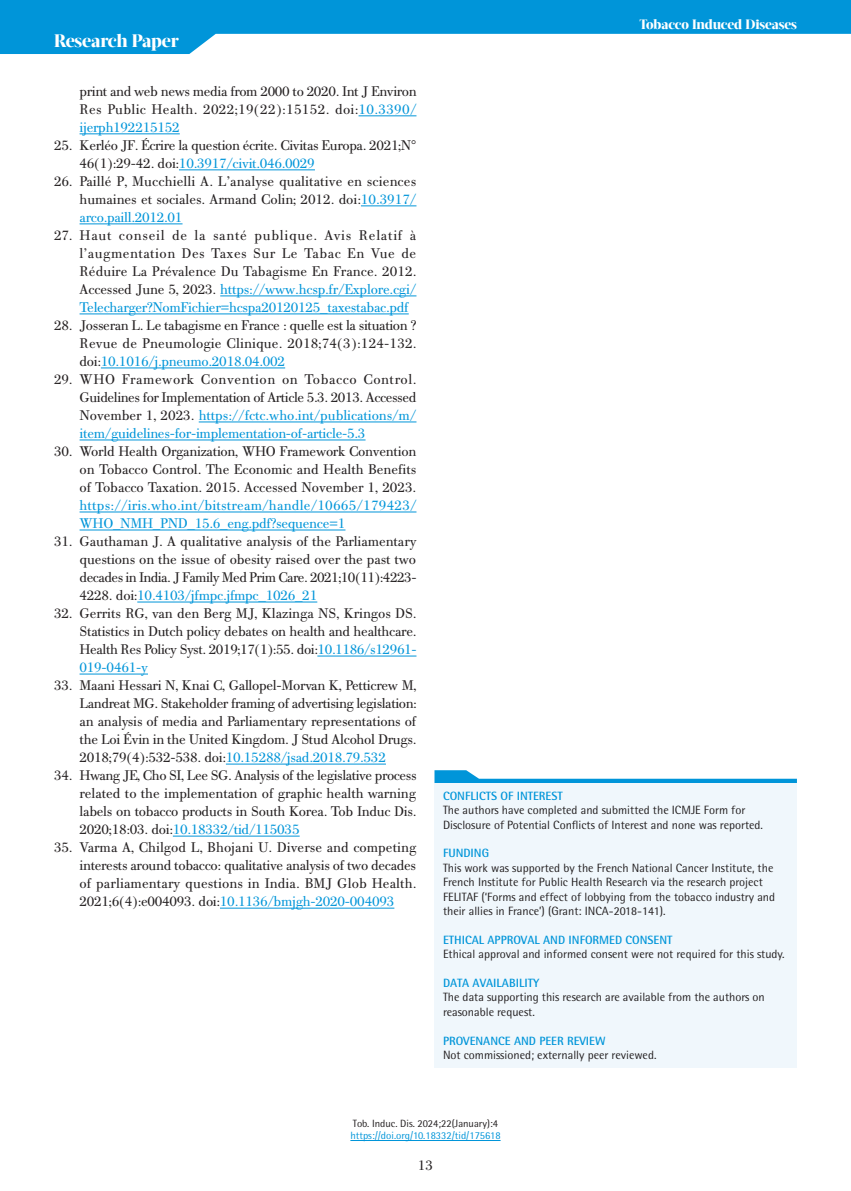
<style>
.page{position:relative;width:851px;height:1191px;background:#fff}
.page>*{position:absolute;margin:0;border:0;box-sizing:border-box;transform-origin:0 0}
.t1{font:800 18px "Acta Display W04";letter-spacing:-.01em;color:#fff}
.t2{font:15px/18px "PF Bodoni Text";letter-spacing:-.02em;color:#231f20;text-align:justify}
.t3{font:15px/18px "PF Bodoni Text";letter-spacing:.01em;color:#0095d9}
.t4{font:800 13.5px "Acta Display W04";letter-spacing:-.01em;color:#fff}
.t5{font:12px/14.4px "Rotis Semi Sans Hel";color:#231f20}
.t6{font:700 12px "Rotis Semi Sans Hel";color:#0095d9}
.t7{font:10.5px "Rotis Semi Sans Hel";color:#0095d9}
.t8{font:10.5px "Rotis Semi Sans Hel";color:#231f20}
.s1{color:#0095d9}
</style>
<div class="page">
<svg style="left:0;top:0;width:850px;height:54px;fill:#0095d9"></svg>
<hr style="left:350px;top:1140px;width:150px;height:1px;background:#0095d9">
<hr style="left:358px;top:116px;width:58px;height:1px;background:#0095d9">
<hr style="left:80px;top:134px;width:100px;height:1px;background:#0095d9">
<hr style="left:179px;top:170px;width:136px;height:1px;background:#0095d9">
<hr style="left:361px;top:206px;width:55px;height:1px;background:#0095d9">
<hr style="left:80px;top:224px;width:102px;height:1px;background:#0095d9">
<hr style="left:220px;top:296px;width:196px;height:1px;background:#0095d9">
<hr style="left:80px;top:314px;width:328px;height:1px;background:#0095d9">
<hr style="left:101px;top:368px;width:184px;height:1px;background:#0095d9">
<hr style="left:199px;top:422px;width:217px;height:1px;background:#0095d9">
<hr style="left:80px;top:440px;width:285px;height:1px;background:#0095d9">
<hr style="left:80px;top:512px;width:336px;height:1px;background:#0095d9">
<hr style="left:80px;top:530px;width:265px;height:1px;background:#0095d9">
<hr style="left:137px;top:602px;width:180px;height:1px;background:#0095d9">
<hr style="left:317px;top:656px;width:99px;height:1px;background:#0095d9">
<hr style="left:80px;top:674px;width:68px;height:1px;background:#0095d9">
<hr style="left:226px;top:764px;width:160px;height:1px;background:#0095d9">
<hr style="left:173px;top:836px;width:126px;height:1px;background:#0095d9">
<hr style="left:220px;top:908px;width:174px;height:1px;background:#0095d9">
<div style="left:434px;top:783px;width:362px;height:284px;background:#f0f7fc"></div>
<svg style="left:434px;top:770px;width:362px;height:13px"></svg>
<p class="t1" style="left:54px;top:30px;width:126px">Research Paper</p>
<p class="t2" style="left:80px;top:82px;width:338px">print and web news media from 2000 to 2020. Int J Environ Res Public Health. 2022;19(22):15152. doi:<span class="s1">10.3390/ ijerph192215152</span></p>
<p class="t2" style="left:80px;top:136px;width:338px;text-indent:-26px">25. Kerléo JF. Écrire la question écrite. Civitas Europa. 2021;N°<br>46(1):29-42. doi:<span class="s1">10.3917/civit.046.0029</span></p>
<p class="t2" style="left:80px;top:172px;width:338px;text-indent:-26px">26. Paillé P, Mucchielli A. L’analyse qualitative en sciences humaines et sociales. Armand Colin; 2012. doi:<span class="s1">10.3917/ arco.paill.2012.01</span></p>
<p class="t2" style="left:80px;top:226px;width:338px;text-indent:-26px">27. Haut conseil de la santé publique. Avis Relatif à l’augmentation Des Taxes Sur Le Tabac En Vue de Réduire La Prévalence Du Tabagisme En France. 2012.<br>Accessed June 5, 2023. <span class="s1">https://www.hcsp.fr/Explore.cgi/ Telecharger?NomFichier=hcspa20120125_taxestabac.pdf</span></p>
<p class="t2" style="left:80px;top:316px;width:338px;text-indent:-26px">28. Josseran L. Le tabagisme en France : quelle est la situation ?<br>Revue de Pneumologie Clinique. 2018;74(3):124-132. doi:<span class="s1">10.1016/j.pneumo.2018.04.002</span></p>
<p class="t2" style="left:80px;top:370px;width:338px;text-indent:-26px">29. WHO Framework Convention on Tobacco Control.<br>Guidelines for Implementation of Article 5.3. 2013. Accessed November 1, 2023. <span class="s1">https://fctc.who.int/publications/m/ item/guidelines-for-implementation-of-article-5.3</span></p>
<p class="t2" style="left:80px;top:442px;width:338px;text-indent:-26px">30. World Health Organization, WHO Framework Convention on Tobacco Control. The Economic and Health Benefits of Tobacco Taxation. 2015. Accessed November 1, 2023.</p>
<p class="t3" style="left:80px;top:496px;width:338px">https://iris.who.int/bitstream/handle/10665/179423/<br>WHO_NMH_PND_15.6_eng.pdf?sequence=1</p>
<p class="t2" style="left:80px;top:532px;width:338px;text-indent:-26px">31. Gauthaman J. A qualitative analysis of the Parliamentary questions on the issue of obesity raised over the past two decades in India. J Family Med Prim Care. 2021;10(11):4223- 4228. doi:<span class="s1">10.4103/jfmpc.jfmpc_1026_21</span></p>
<p class="t2" style="left:80px;top:604px;width:338px;text-indent:-26px">32. Gerrits RG, van den Berg MJ, Klazinga NS, Kringos DS.<br>Statistics in Dutch policy debates on health and healthcare.<br>Health Res Policy Syst. 2019;17(1):55. doi:<span class="s1">10.1186/s12961- 019-0461-y</span></p>
<p class="t2" style="left:80px;top:676px;width:339px;text-indent:-26px">33. Maani Hessari N, Knai C, Gallopel-Morvan K, Petticrew M, Landreat MG. Stakeholder framing of advertising legislation: an analysis of media and Parliamentary representations of the Loi Évin in the United Kingdom. J Stud Alcohol Drugs.<br>2018;79(4):532-538. doi:<span class="s1">10.15288/jsad.2018.79.532</span></p>
<p class="t2" style="left:80px;top:766px;width:338px;text-indent:-26px">34. Hwang JE, Cho SI, Lee SG. Analysis of the legislative process related to the implementation of graphic health warning labels on tobacco products in South Korea. Tob Induc Dis.<br>2020;18:03. doi:<span class="s1">10.18332/tid/115035</span></p>
<p class="t2" style="left:80px;top:838px;width:338px;text-indent:-26px">35. Varma A, Chilgod L, Bhojani U. Diverse and competing interests around tobacco: qualitative analysis of two decades of parliamentary questions in India. BMJ Glob Health.<br>2021;6(4):e004093. doi:<span class="s1">10.1136/bmjgh-2020-004093</span></p>
<p class="t4" style="left:639px;top:17px;width:159px">Tobacco Induced Diseases</p>
<p class="t6" style="left:443px;top:788px;width:121px">CONFLICTS OF INTEREST</p>
<p class="t5" style="left:443px;top:803px;width:321px">The authors have completed and submitted the ICMJE Form for<br>Disclosure of Potential Conflicts of Interest and none was reported.</p>
<p class="t6" style="left:443px;top:846px;width:48px">FUNDING</p>
<p class="t5" style="left:443px;top:860px;width:333px">This work was supported by the French National Cancer Institute, the French Institute for Public Health Research via the research project FELITAF (‘Forms and effect of lobbying from the tobacco industry and their allies in France’) (Grant: INCA-2018-141).</p>
<p class="t6" style="left:443px;top:932px;width:231px">ETHICAL APPROVAL AND INFORMED CONSENT</p>
<p class="t5" style="left:443px;top:947px;width:343px">Ethical approval and informed consent were not required for this study.</p>
<p class="t6" style="left:443px;top:975px;width:98px">DATA AVAILABILITY</p>
<p class="t5" style="left:443px;top:990px;width:323px">The data supporting this research are available from the authors on reasonable request.</p>
<p class="t6" style="left:443px;top:1033px;width:164px">PROVENANCE AND PEER REVIEW</p>
<p class="t5" style="left:443px;top:1047px;width:215px">Not commissioned; externally peer reviewed.</p>
<p class="t8" style="left:353px;top:1116px;width:147px">Tob. Induc. Dis. 2024;22(January):4</p>
<p class="t7" style="left:350px;top:1129px;width:152px">https://doi.org/10.18332/tid/175618</p>
<p class="t2" style="left:418px;top:1156px;width:17px">13</p>
</div>
